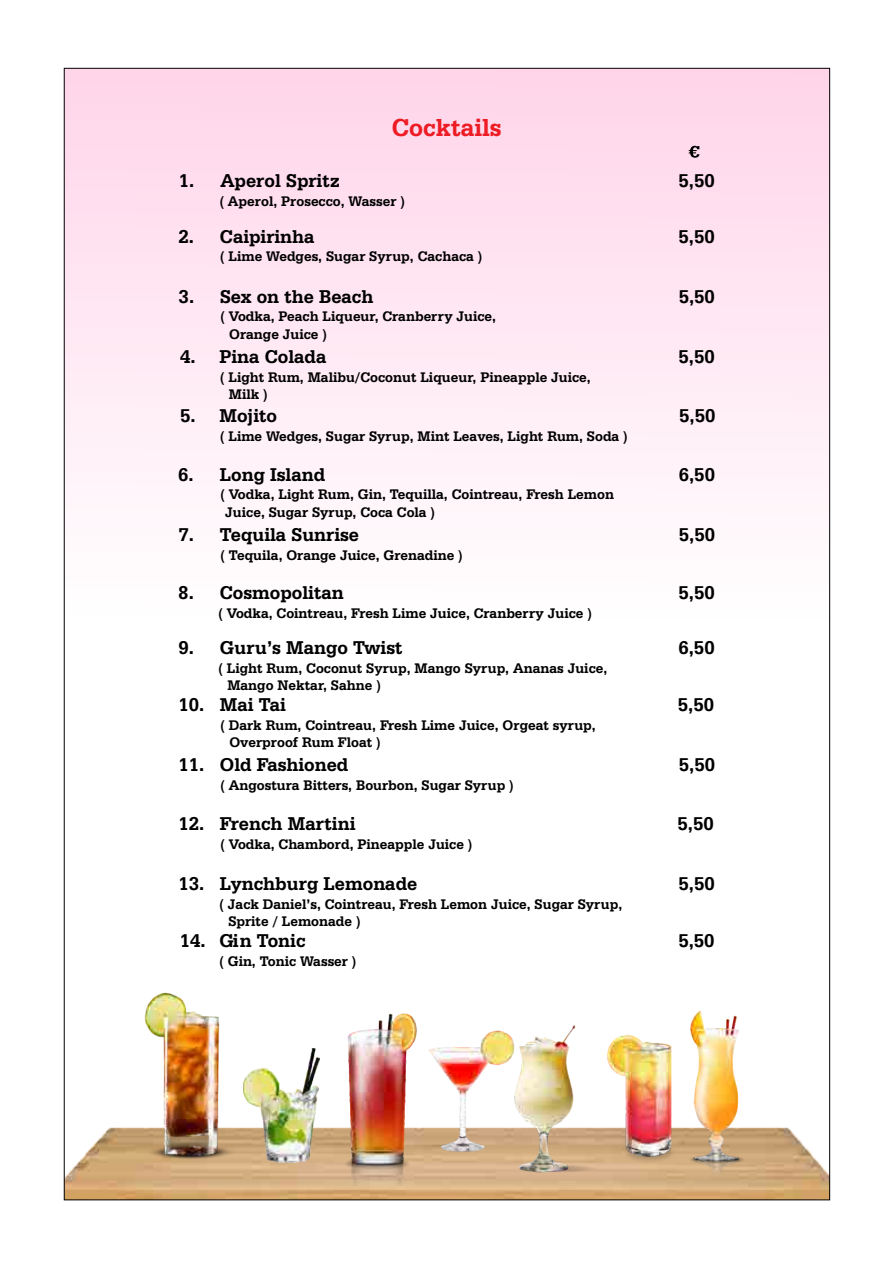
<style>
.page{position:relative;width:893px;height:1263px;background:#fff}
.page>*{position:absolute;margin:0;border:0;box-sizing:border-box;transform-origin:0 0}
.t1{font:700 26.1px "Serifa BT";color:#ed1c24}
.t2{font:700 19.65px "Serifa BT";color:#000}
.t3{font:700 14.7px/17.4px "Serifa BT";color:#000}
</style>
<div class="page">
<img style="left:66px;top:479px;width:762px;height:719px">
<img style="left:276px;top:967px;width:204px;height:218px">
<img style="left:416px;top:1028px;width:91px;height:127px">
<img style="left:619px;top:977px;width:196px;height:202px">
<img style="left:133px;top:993px;width:111px;height:167px">
<img style="left:244px;top:1048px;width:76px;height:114px">
<img style="left:507px;top:1025px;width:94px;height:149px">
<img style="left:587px;top:1018px;width:124px;height:149px">
<svg style="left:689px;top:146px;width:10px;height:12px"></svg>
<h1 class="t1" style="left:392px;top:116px;width:111px">Cocktails</h1>
<h2 class="t2" style="left:179px;top:172px;width:163px">1. Aperol Spritz</h2>
<h2 class="t2" style="left:678px;top:172px;width:38px">5,50</h2>
<p class="t3" style="left:219px;top:193px;width:187px">( Aperol, Prosecco , Wasser )</p>
<h2 class="t2" style="left:178px;top:228px;width:138px">2. Caipirinha</h2>
<h2 class="t2" style="left:678px;top:228px;width:38px">5,50</h2>
<p class="t3" style="left:220px;top:249px;width:264px">( Lime Wedges, Sugar Syrup, Cachaca )</p>
<h2 class="t2" style="left:179px;top:288px;width:196px">3. Sex on the Beach</h2>
<h2 class="t2" style="left:679px;top:288px;width:38px">5,50</h2>
<p class="t3" style="left:229px;top:309px;width:268px;text-indent:-9px">( Vodka, Peach Liqueur, Cranberry Juice,<br>Orange Juice )</p>
<h2 class="t2" style="left:180px;top:348px;width:148px">4. Pina Colada</h2>
<h2 class="t2" style="left:679px;top:348px;width:38px">5,50</h2>
<p class="t3" style="left:229px;top:369px;width:363px;text-indent:-9px">( Light Rum, Malibu/Coconut Liqueur, Pineapple Juice,<br>Milk )</p>
<h2 class="t2" style="left:180px;top:407px;width:98px">5. Mojito</h2>
<h2 class="t2" style="left:679px;top:407px;width:38px">5,50</h2>
<p class="t3" style="left:220px;top:428px;width:410px">( Lime Wedges, Sugar Syrup, Mint Leaves, Light Rum, Soda )</p>
<h2 class="t2" style="left:178px;top:466px;width:148px">6. Long Island</h2>
<h2 class="t2" style="left:679px;top:466px;width:38px">6,50</h2>
<p class="t3" style="left:225px;top:487px;width:390px;text-indent:-5px">( Vodka, Light Rum, Gin, Tequilla, Cointreau, Fresh Lemon<br>Juice, Sugar Syrup, Coca Cola )</p>
<h2 class="t2" style="left:178px;top:526px;width:182px">7. Tequila Sunrise</h2>
<h2 class="t2" style="left:679px;top:526px;width:38px">5,50</h2>
<p class="t3" style="left:220px;top:547px;width:244px">( Tequila, Orange Juice, Grenadine )</p>
<h2 class="t2" style="left:178px;top:584px;width:167px">8. Cosmopolitan</h2>
<h2 class="t2" style="left:678px;top:584px;width:38px">5,50</h2>
<p class="t3" style="left:218px;top:605px;width:375px">( Vodka, Cointreau, Fresh Lime Juice, Cranberry Juice )</p>
<h2 class="t2" style="left:178px;top:639px;width:226px">9. Guru’s Mango Twist</h2>
<h2 class="t2" style="left:678px;top:639px;width:38px">6,50</h2>
<p class="t3" style="left:227px;top:660px;width:381px;text-indent:-9px">( Light Rum, Coconut Syrup, Mango Syrup, Ananas Juice,<br>Mango Nektar, Sahne )</p>
<h2 class="t2" style="left:178px;top:696px;width:109px">10. Mai Tai</h2>
<h2 class="t2" style="left:678px;top:696px;width:38px">5,50</h2>
<p class="t3" style="left:229px;top:717px;width:368px;text-indent:-9px">( Dark Rum, Cointreau, Fresh Lime Juice, Orgeat syrup,<br>Overproof Rum Float )</p>
<h2 class="t2" style="left:178px;top:756px;width:172px">11. Old Fashioned</h2>
<h2 class="t2" style="left:679px;top:756px;width:38px">5,50</h2>
<p class="t3" style="left:220px;top:777px;width:295px">( Angostura Bitters, Bourbon, Sugar Syrup )</p>
<h2 class="t2" style="left:178px;top:815px;width:179px">12. French Martini</h2>
<h2 class="t2" style="left:677px;top:815px;width:38px">5,50</h2>
<p class="t3" style="left:220px;top:836px;width:254px">( Vodka, Chambord, Pineapple Juice )</p>
<h2 class="t2" style="left:178px;top:875px;width:240px">13. Lynchburg Lemonade</h2>
<h2 class="t2" style="left:679px;top:875px;width:38px">5,50</h2>
<p class="t3" style="left:228px;top:896px;width:395px;text-indent:-9px">( Jack Daniel’s, Cointreau, Fresh Lemon Juice, Sugar Syrup,<br>Sprite / Lemonade )</p>
<h2 class="t2" style="left:180px;top:932px;width:127px">14. Gin Tonic</h2>
<h2 class="t2" style="left:678px;top:932px;width:38px">5,50</h2>
<p class="t3" style="left:219px;top:953px;width:139px">( Gin, Tonic Wasser )</p>
</div>
